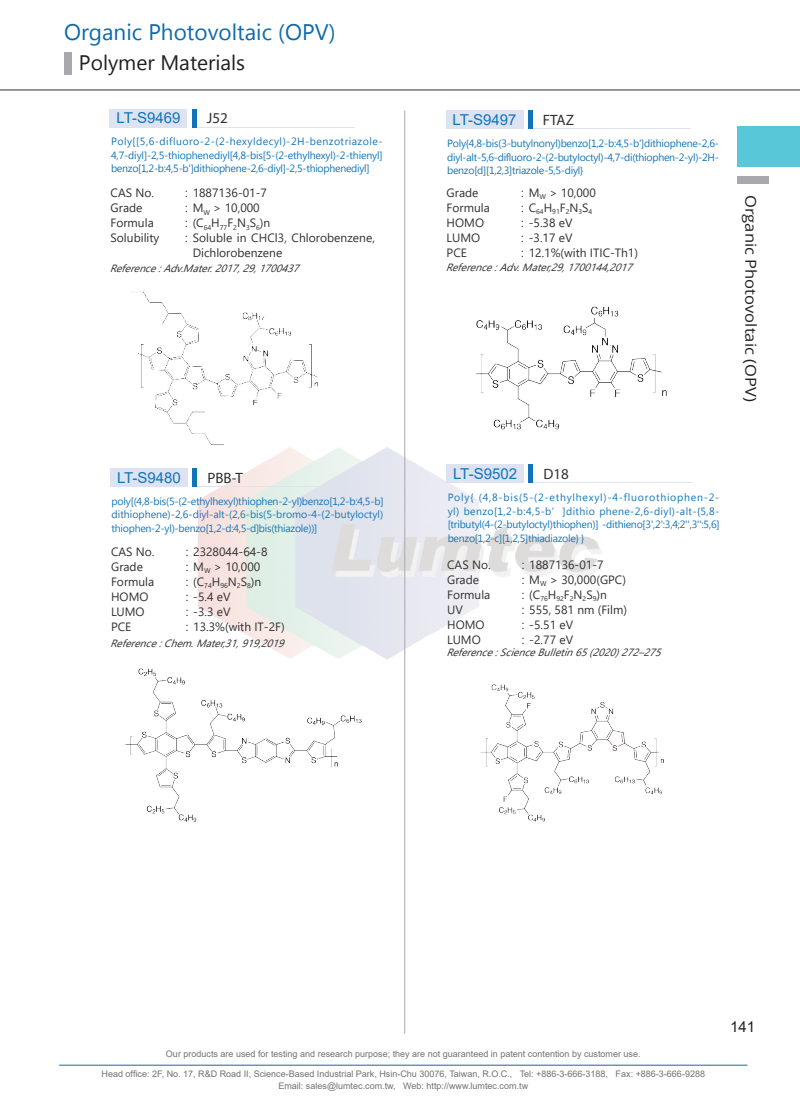
<style>
.page{position:relative;width:800px;height:1106px;background:#fff}
.page>*{position:absolute;margin:0;border:0;box-sizing:border-box;transform-origin:0 0}
.t1{font:22.5px "Microsoft New Tai Lue";color:#0e6aab}
.t2{font:21px "Microsoft New Tai Lue";color:#231f20}
.t3{font:15px "Arial";color:#1074bc}
.t4{font:15px "Open Sans";color:#231f20;scale:1.1 1}
.t5{font:15px "Myriad Pro";color:#312f30}
.t6{font:15px "Arial";color:#231f20}
.t7{font:12px/15px "Segoe UI";color:#312f30}
.t8{font:12px "Arial";color:#3e3e3f}
.t9{font:10.5px/13.5px "Microsoft Tai Le";letter-spacing:-.025em;color:#1074bc;text-align:justify}
.t10{font:italic 10.5px "Segoe UI";color:#312f30}
.t11{font:9px/12px "Arial";color:#717275;text-align:center}
.t12{font:7.05px "Segoe UI";color:#312f30}
.s1{font-family:"Arial";color:#3e3e3f}
</style>
<div class="page">
<img style="left:198px;top:446px;width:404px;height:214px">
<hr style="left:59px;top:1064px;width:688px;height:1px;background:#0e6aab">
<hr style="left:404px;top:111px;width:1px;height:922px;background:#a8a9ad">
<div style="left:737px;top:126px;width:62px;height:41px;background:#58c7d8"></div>
<hr style="left:0;top:90px;width:799px;height:1px;background:#312f30">
<div style="left:737px;top:176px;width:31px;height:7px;background:#a8a9ad"></div>
<div style="left:64px;top:52px;width:7px;height:22px;background:#a8a9ad"></div>
<div style="left:446px;top:464px;width:77px;height:19px;background:#dee3f2"></div>
<hr style="left:529px;top:482px;width:162px;height:1px;background:#dee3f2">
<hr style="left:528px;top:464px;width:4px;height:19px;background:#1074bc">
<img style="left:480px;top:684px;width:184px;height:138px">
<div style="left:446px;top:111px;width:77px;height:18px;background:#dee3f2"></div>
<hr style="left:528px;top:128px;width:162px;height:1px;background:#dee3f2">
<div style="left:527px;top:111px;width:5px;height:18px;background:#1074bc"></div>
<img style="left:476px;top:306px;width:191px;height:124px">
<div style="left:110px;top:109px;width:77px;height:18px;background:#dee3f2"></div>
<hr style="left:192px;top:127px;width:162px;height:1px;background:#dee3f2">
<hr style="left:192px;top:109px;width:4px;height:18px;background:#1074bc">
<img style="left:137px;top:291px;width:187px;height:157px">
<div style="left:110px;top:468px;width:77px;height:19px;background:#dee3f2"></div>
<hr style="left:193px;top:486px;width:162px;height:1px;background:#dee3f2">
<div style="left:192px;top:468px;width:5px;height:19px;background:#1074bc"></div>
<img style="left:125px;top:668px;width:237px;height:154px">
<h1 class="t1" style="left:64px;top:19px;width:273px">Organic Photovoltaic (OPV)</h1>
<h2 class="t2" style="left:79px;top:50px;width:168px">Polymer Materials</h2>
<h3 class="t3" style="left:116px;top:108px;width:65px">LT-S9469</h3>
<h3 class="t5" style="left:207px;top:109px;width:22px">J52</h3>
<h3 class="t3" style="left:452px;top:110px;width:65px">LT-S9497</h3>
<h3 class="t5" style="left:542px;top:111px;width:33px">FTAZ</h3>
<p class="t9" style="left:111px;top:136px;width:273px">Poly[[5,6-difluoro-2-(2-hexyldecyl)-2H-benzotriazole-4,7-diyl]-2,5-thiophenediyl[4,8-bis[5-(2-ethylhexyl)-2-thienyl] benzo[1,2-b:4,5-b']dithiophene-2,6-diyl]-2,5-thiophenediyl]</p>
<p class="t9" style="left:447px;top:138px;width:273px">Poly{4,8-bis(3-butylnonyl)benzo[1,2-b:4,5-b']dithiophene-2,6- diyl-alt-5,6-difluoro-2-(2-butyloctyl)-4,7-di(thiophen-2-yl)-2H&shy;benzo[d][1,2,3]triazole-5,5-diyl}</p>
<p class="t7" style="left:110px;top:184px;width:50px">CAS No.<br>Grade<br>Formula<br>Solubility</p>
<p class="t7" style="left:185px;top:184px;width:84px"><span class="s1">:</span> 1887136-01-7</p>
<p class="t7" style="left:185px;top:199px;width:76px"><span class="s1">:</span> M<sub>W</sub> &gt; 10,000</p>
<p class="t7" style="left:185px;top:214px;width:87px"><span class="s1">:</span> (C<sub>64</sub>H<sub>77</sub>F<sub>2</sub>N<sub>3</sub>S<sub>6</sub>)n</p>
<p class="t7" style="left:185px;top:229px;width:192px"><span class="s1">:</span> Soluble in CHCl3, Chlorobenzene,</p>
<p class="t7" style="left:193px;top:244px;width:91px">Dichlorobenzene</p>
<p class="t10" style="left:110px;top:258px;width:197px">Reference:Adv.Mater.2017,29,1700437</p>
<p class="t7" style="left:446px;top:184px;width:45px">Grade<br>Formula<br>HOMO<br>LUMO<br>PCE</p>
<p class="t7" style="left:521px;top:184px;width:76px"><span class="s1">:</span> M<sub>W</sub> &gt; 10,000</p>
<p class="t12" style="left:528px;top:205px;width:65px"><sup>C</sup>64<sup>H</sup>91<sup>F</sup>2<sup>N</sup>3<sup>S</sup>4</p>
<p class="t8" style="left:521px;top:199px;width:5px">:</p>
<p class="t7" style="left:521px;top:214px;width:119px"><span class="s1">:</span> -5.38 eV<br><span class="s1">:</span> -3.17 eV<br><span class="s1">:</span> 12.1%(with ITIC-Th1)</p>
<p class="t10" style="left:445px;top:257px;width:194px">Reference:Adv.Mater,29,1700144,2017</p>
<h3 class="t4" style="left:761px;top:195px;width:189px;rotate:90deg">Organic Photovoltaic (OPV)</h3>
<h3 class="t3" style="left:117px;top:467px;width:65px">LT-S9480</h3>
<h3 class="t5" style="left:207px;top:468px;width:37px">PBB-T</h3>
<h3 class="t3" style="left:453px;top:464px;width:65px">LT-S9502</h3>
<h3 class="t5" style="left:543px;top:465px;width:27px">D18</h3>
<p class="t9" style="left:112px;top:495px;width:273px">poly[(4,8-bis(5-(2-ethylhexyl)thiophen-2-yl)benzo[1,2-b:4,5-b] dithiophene)-2,6-diyl-alt-(2,6-bis(5-bromo-4-(2-butyloctyl) thiophen-2-yl)-benzo[1,2-d:4,5-d]bis(thiazole))]</p>
<p class="t9" style="left:447px;top:491px;width:273px">Poly{ (4,8-bis(5-(2-ethylhexyl)-4-fluorothiophen-2- yl) benzo[1,2-b:4,5-b’]dithio phene-2,6-diyl)-alt-{5,8- [tributyl(4-(2-butyloctyl)thiophen)] -dithieno[3',2':3,4;2'',3'':5,6] benzo[1,2-c][1,2,5]thiadiazole} }</p>
<p class="t7" style="left:111px;top:543px;width:45px">CAS No.<br>Grade<br>Formula<br>HOMO<br>LUMO<br>PCE</p>
<p class="t7" style="left:185px;top:543px;width:101px"><span class="s1">:</span> 2328044-64-8<br><span class="s1">:</span> M<sub>W</sub> &gt; 10,000<br><span class="s1">:</span> (C<sub>74</sub>H<sub>96</sub>N<sub>2</sub>S<sub>8</sub>)n<br><span class="s1">:</span> -5.4 eV<br><span class="s1">:</span> -3.3 eV<br><span class="s1">:</span> 13.3%(with IT-2F)</p>
<p class="t10" style="left:110px;top:633px;width:181px">Reference:Chem.Mater,31,919,2019</p>
<p class="t7" style="left:447px;top:556px;width:45px">CAS No.<br>Grade<br>Formula<br>UV<br>HOMO<br>LUMO</p>
<p class="t7" style="left:521px;top:556px;width:107px"><span class="s1">:</span> 1887136-01-7<br><span class="s1">:</span> M<sub>W</sub> &gt; 30,000(GPC) <span class="s1">:</span> (C<sub>76</sub>H<sub>92</sub>F<sub>2</sub>N<sub>2</sub>S<sub>9</sub>)n<br><span class="s1">:</span> 555, 581 nm (Film) <span class="s1">:</span> -5.51 eV<br><span class="s1">:</span> -2.77 eV</p>
<p class="t10" style="left:446px;top:643px;width:222px">Reference:ScienceBulletin65(2020)272–275</p>
<p class="t11" style="left:166px;top:1048px;width:476px">Our products are used for testing and research purpose; they are not guaranteed in patent contention by customer use.</p>
<p class="t11" style="left:102px;top:1068px;width:604px">Head office: 2F, No. 17, R&amp;D Road II, Science-Based Industrial Park, Hsin-Chu 30076, Taiwan, R.O.C., Tel: +886-3-666-3188, Fax: +886-3-666-9288<br>Email: sales@lumtec.com.tw, Web: http://www.lumtec.com.tw</p>
<h3 class="t6" style="left:729px;top:1016px;width:27px">141</h3>
</div>
